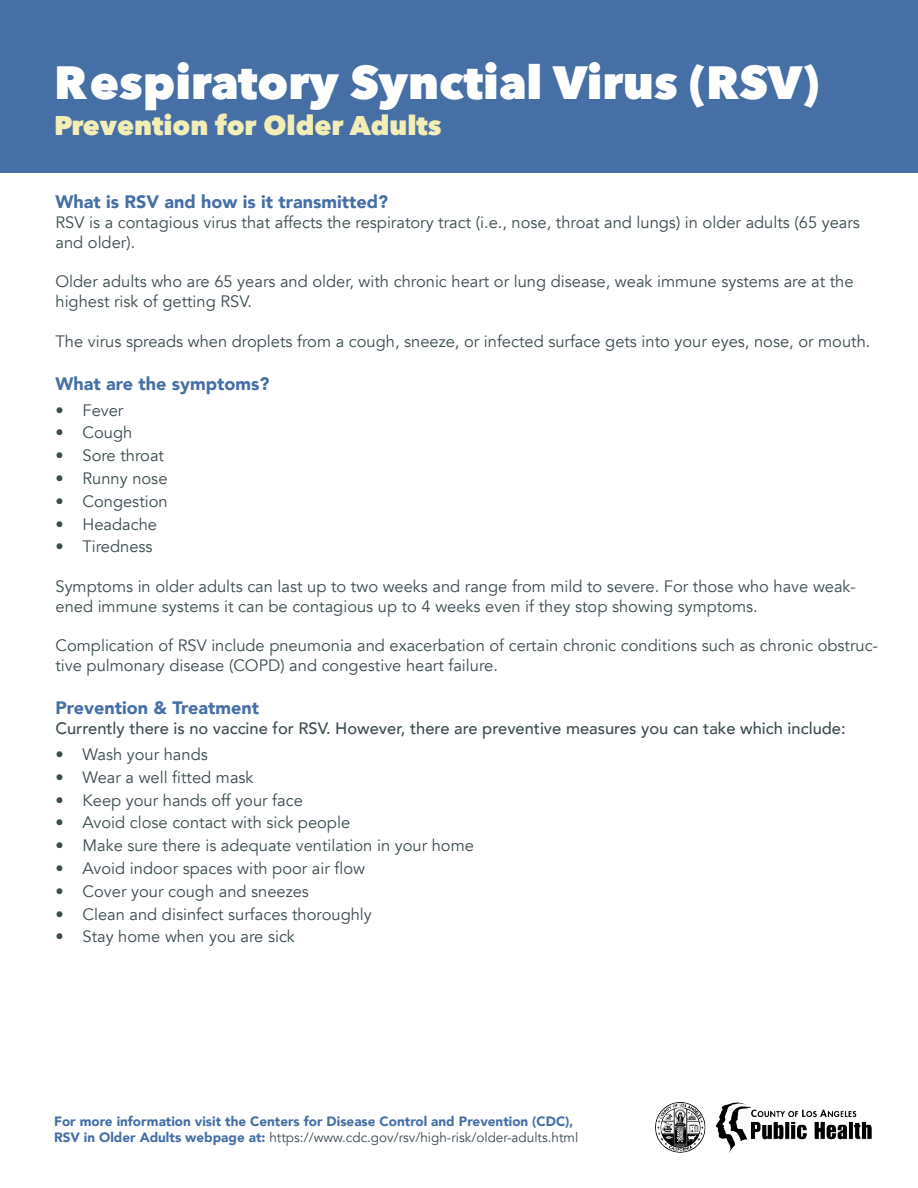
<style>
.page{position:relative;width:918px;height:1188px;background:#fff}
.page>*{position:absolute;margin:0;border:0;box-sizing:border-box;transform-origin:0 0}
.t1{font:800 46.5px "Avenir Next";color:#fff}
.t2{font:800 27px "Avenir Next";color:#f2eeb6}
.t3{font:900 18px "Avenir";color:#466fa6}
.t4{font:16.5px/19.8px "Avenir";color:#3c4c51}
.t5{font:500 16.5px "Avenir";color:#3c4c51}
.t6{font:900 13.5px/16.2px "Avenir";color:#466fa6}
.s1{font-weight:400;color:#3c4c51}
</style>
<div class="page">
<div style="left:0;top:0;width:918px;height:173px;background:#466fa6"></div>
<img style="left:655px;top:1102px;width:217px;height:51px">
<p class="t1" style="left:54px;top:54px;width:766px">Respiratory Synctial Virus (RSV)</p>
<p class="t2" style="left:54px;top:109px;width:389px">Prevention for Older Adults</p>
<p class="t3" style="left:56px;top:186px;width:334px">What is RSV and how is it transmitted?</p>
<p class="t4" style="left:56px;top:213px;width:806px">RSV is a contagious virus that affects the respiratory tract (i.e., nose, throat and lungs) in older adults (65 years and older).</p>
<p class="t4" style="left:56px;top:272px;width:800px">Older adults who are 65 years and older, with chronic heart or lung disease, weak immune systems are at the highest risk of getting RSV.</p>
<p class="t4" style="left:56px;top:331px;width:817px">The virus spreads when droplets from a cough, sneeze, or infected surface gets into your eyes, nose, or mouth.</p>
<p class="t3" style="left:56px;top:368px;width:215px">What are the symptoms?</p>
<p class="t4" style="left:56px;top:400px;width:69px">• Fever</p>
<p class="t4" style="left:56px;top:423px;width:78px">• Cough</p>
<p class="t4" style="left:56px;top:446px;width:110px">• Sore throat</p>
<p class="t4" style="left:56px;top:469px;width:114px">• Runny nose</p>
<p class="t4" style="left:56px;top:492px;width:114px">• Congestion</p>
<p class="t4" style="left:56px;top:514px;width:103px">• Headache</p>
<p class="t4" style="left:56px;top:537px;width:99px">• Tiredness</p>
<p class="t4" style="left:56px;top:577px;width:802px">Symptoms in older adults can last up to two weeks and range from mild to severe. For those who have weak&shy;ened immune systems it can be contagious up to 4 weeks even if they stop showing symptoms.</p>
<p class="t4" style="left:56px;top:636px;width:824px">Complication of RSV include pneumonia and exacerbation of certain chronic conditions such as chronic obstruc&shy;tive pulmonary disease (COPD) and congestive heart failure.</p>
<p class="t3" style="left:56px;top:693px;width:205px">Prevention &amp; Treatment</p>
<p class="t5" style="left:56px;top:714px;width:792px">Currently there is no vaccine for RSV. However, there are preventive measures you can take which include:</p>
<p class="t4" style="left:56px;top:745px;width:154px">• Wash your hands</p>
<p class="t4" style="left:56px;top:768px;width:200px">• Wear a well fitted mask</p>
<p class="t4" style="left:56px;top:790px;width:249px">• Keep your hands off your face</p>
<p class="t4" style="left:56px;top:813px;width:296px">• Avoid close contact with sick people</p>
<p class="t4" style="left:56px;top:836px;width:420px">• Make sure there is adequate ventilation in your home</p>
<p class="t4" style="left:56px;top:859px;width:311px">• Avoid indoor spaces with poor air flow</p>
<p class="t4" style="left:56px;top:882px;width:255px">• Cover your cough and sneezes</p>
<p class="t4" style="left:56px;top:904px;width:318px">• Clean and disinfect surfaces thoroughly</p>
<p class="t4" style="left:56px;top:927px;width:241px">• Stay home when you are sick</p>
<p class="t6" style="left:54px;top:1113px;width:526px">For more information visit the Centers for Disease Control and Prevention (CDC),<br>RSV in Older Adults webpage at: <span class="s1">https://www.cdc.gov/rsv/high-risk/older-adults.html</span></p>
</div>
